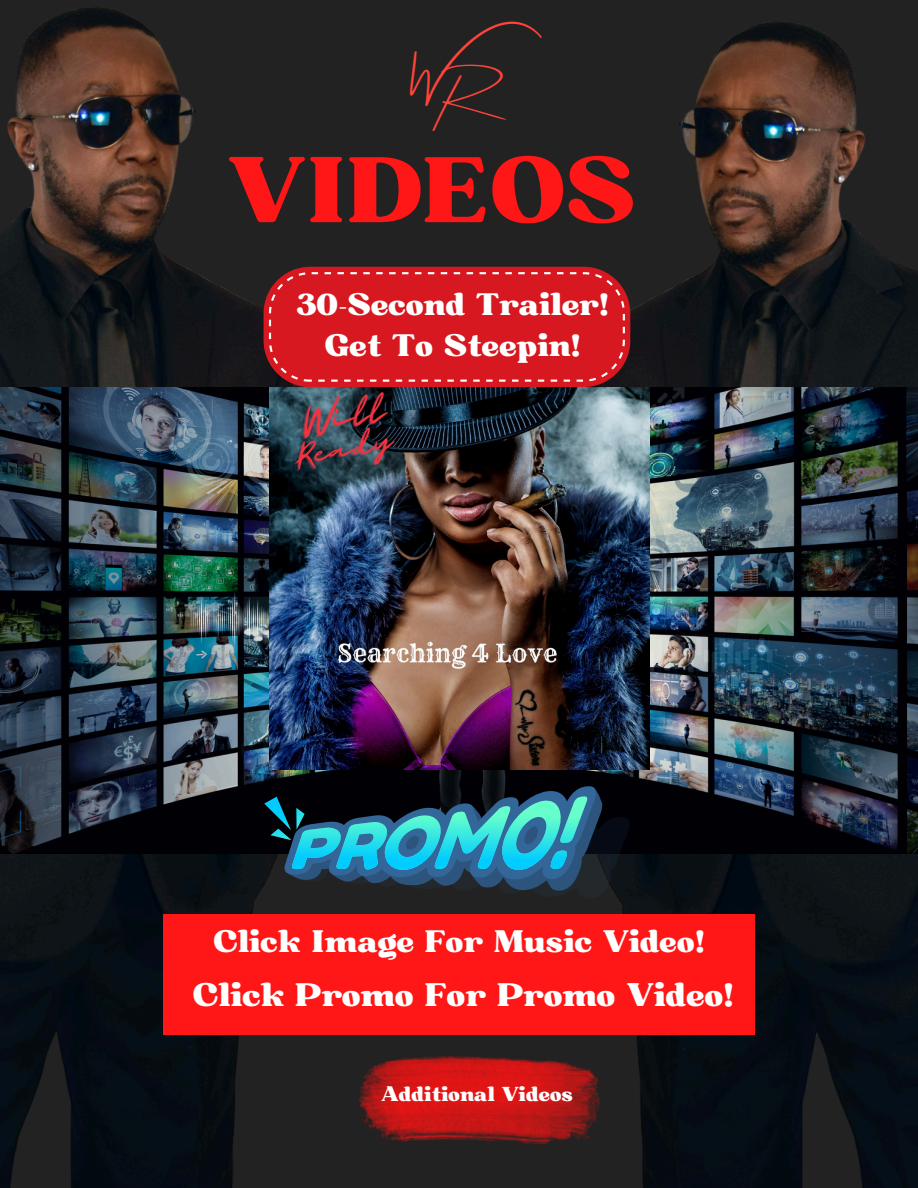
<style>
.page{position:relative;width:918px;height:1188px;background:#222}
.page>*{position:absolute;margin:0;border:0;box-sizing:border-box;transform-origin:0 0}
.t1{font:90px "Bugaki";color:#ff1616}
.t2{font:36px "Amsterdam Four";color:#ff443a}
.t3{font:31.5px "Bugaki";color:#fff}
.t4{font:30px/41.7px "Bugaki";color:#fff;text-align:center}
.t5{font:19.5px "Bugaki";color:#fff}
</style>
<div class="page">
<img style="left:0;top:8px;width:344px;height:1180px">
<img style="left:551px;top:21px;width:367px;height:1167px">
<div style="left:163px;top:914px;width:592px;height:121px;background:#ff1616"></div>
<img style="left:0;top:387px;width:918px;height:466px">
<img style="left:270px;top:387px;width:379px;height:383px">
<img style="left:342px;top:1035px;width:271px;height:153px">
<svg style="left:264px;top:786px;width:366px;height:113px"></svg>
<div style="left:264px;top:267px;width:366px;height:120px;background:#d71820;border-radius:47px"></div>
<svg style="left:269px;top:272px;width:356px;height:110px"></svg>
<p class="t2" style="left:412px;top:57px;width:133px">W</p>
<p class="t2" style="left:440px;top:79px;width:77px">R</p>
<p class="t1" style="left:227px;top:134px;width:411px">VIDEOS</p>
<h2 class="t4" style="left:296px;top:284px;width:314px">30-Second Trailer!<br>Get To Steepin!</h2>
<p class="t4" style="left:213px;top:922px;width:493px">Click Image For Music Video!</p>
<h2 class="t3" style="left:193px;top:975px;width:543px">Click Promo For Promo Video!</h2>
<h2 class="t5" style="left:381px;top:1082px;width:193px">Additional Videos</h2>
</div>
